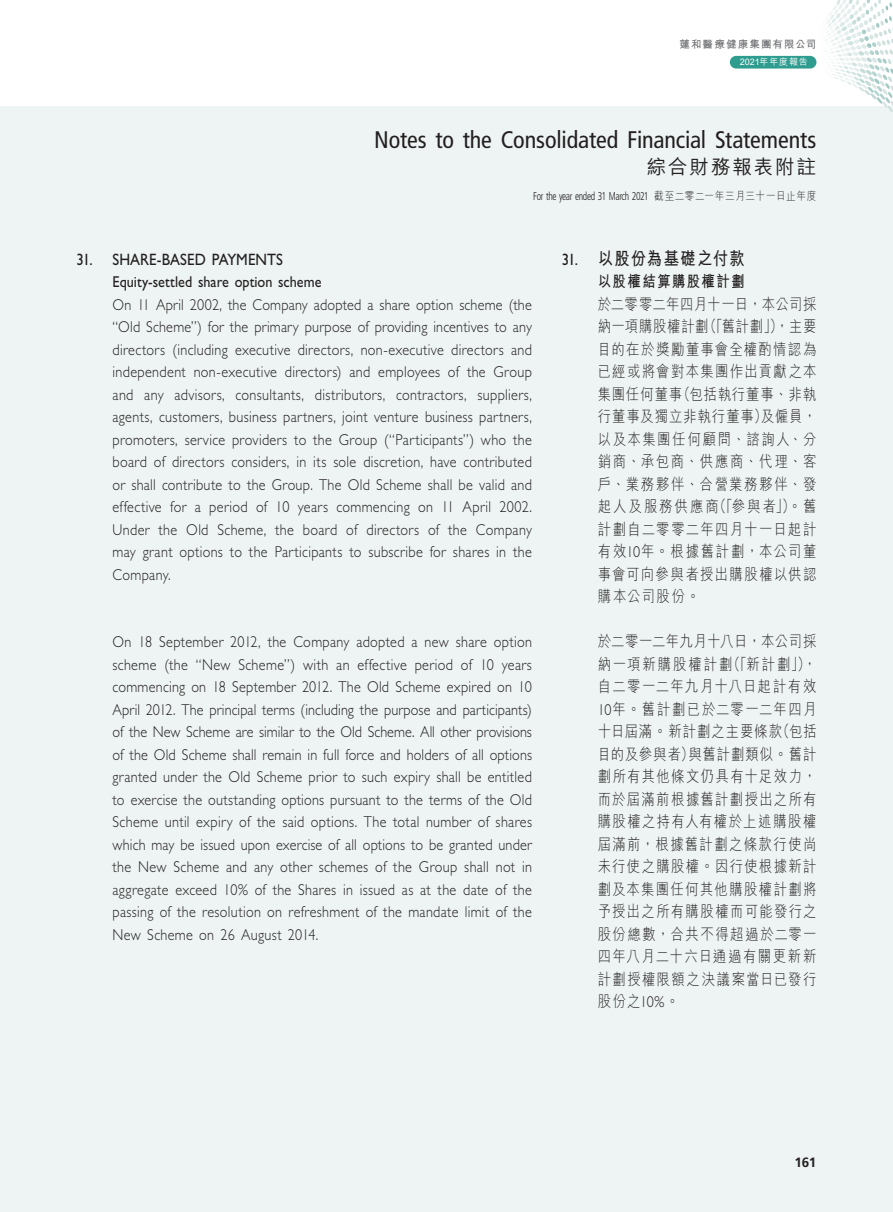
<style>
.page{position:relative;width:893px;height:1212px;background:#fff}
.page>*{position:absolute;margin:0;border:0;box-sizing:border-box;transform-origin:0 0}
.t1{font:condensed 24px "Frutiger LT Std";letter-spacing:-.005em;color:#231f20}
.t2{font:500 19.5px "M Hei HK";letter-spacing:.095em;color:#231f20}
._03_H1{font:700 18px "M Hei HK";letter-spacing:.085em;color:#231f20;scale:.85 1}
._03_H1-2{font:16.5px "Gill Sans Std";color:#231f20;scale:.9 1}
._12___P2{font:300 15.75px/22.5px "Gill Sans Std";letter-spacing:.02em;color:#231f20;text-align:justify;scale:.9 1}
._12___P2-2{font:300 15.75px/22.5px "M Hei HK";letter-spacing:.105em;color:#231f20;text-align:justify;scale:.85 1}
._04___H2{font:15.75px "Gill Sans Std";color:#231f20;scale:.9 1}
._04___H2-2{font:700 15.75px "M Hei HK";letter-spacing:.1em;color:#231f20;scale:.85 1}
.t3{font:700 13.5px "Frutiger LT Std";color:#231f20}
.t4{font:300 condensed 11.25px "Frutiger LT Std";letter-spacing:-.035em;color:#231f20;scale:.85 1}
.t5{font:700 10.5px "M Hei HK";letter-spacing:.1em;color:#6c6d70}
.t6{font:500 9px "M Hei HK";letter-spacing:.04em;color:#fff}
.s1{font-family:"M Hei HK";font-stretch:normal}
.s2{font-family:"Gill Sans Std";font-weight:400;font-size:16.5px}
.s3{font-family:"Gill Sans Std"}
</style>
<div class="page">
<div style="left:730px;top:56px;width:86px;height:13px;background:#2e9c8f;border-radius:6px"></div>
<div style="left:0;top:106px;width:893px;height:1106px;background:#edf4f3"></div>
<svg style="left:808px;top:0;width:85px;height:112px"></svg>
<p class="t5" style="left:679px;top:36px;width:138px">蓮和醫療健康集團有限公司</p>
<p class="t6" style="left:740px;top:56px;width:70px">2021年年度報告</p>
<h1 class="t1" style="left:374px;top:125px;width:444px">Notes to the Consolidated Financial Statements</h1>
<p class="t2" style="left:647px;top:152px;width:171px">綜合財務報表附註</p>
<p class="t4" style="left:533px;top:190px;width:335px">For the year ended 31 March 2021 <span class="s1">截至二零二一年三月三十一日止年度</span></p>
<p class="_03_H1-2" style="left:77px;top:250px;width:231px">31. SHARE-BASED PAYMENTS</p>
<p class="_04___H2" style="left:113px;top:273px;width:234px">Equity-settled share option scheme</p>
<p class="_12___P2" style="left:113px;top:293px;width:468px">On 11 April 2002, the Company adopted a share option scheme (the “Old Scheme”) for the primary purpose of providing incentives to any directors (including executive directors, non-executive directors and independent non-executive directors) and employees of the Group and any advisors, consultants, distributors, contractors, suppliers, agents, customers, business partners, joint venture business partners, promoters, service providers to the Group (“Participants”) who the board of directors considers, in its sole discretion, have contributed or shall contribute to the Group. The Old Scheme shall be valid and effective for a period of 10 years commencing on 11 April 2002.<br>Under the Old Scheme, the board of directors of the Company may grant options to the Participants to subscribe for shares in the Company.</p>
<p class="_12___P2" style="left:113px;top:631px;width:468px">On 18 September 2012, the Company adopted a new share option scheme (the “New Scheme”) with an effective period of 10 years commencing on 18 September 2012. The Old Scheme expired on 10<br>April 2012. The principal terms (including the purpose and participants) of the New Scheme are similar to the Old Scheme. All other provisions of the Old Scheme shall remain in full force and holders of all options granted under the Old Scheme prior to such expiry shall be entitled to exercise the outstanding options pursuant to the terms of the Old Scheme until expiry of the said options. The total number of shares which may be issued upon exercise of all options to be granted under the New Scheme and any other schemes of the Group shall not in aggregate exceed 10% of the Shares in issued as at the date of the passing of the resolution on refreshment of the mandate limit of the New Scheme on 26 August 2014.</p>
<p class="_03_H1" style="left:562px;top:245px;width:217px"><span class="s2">31.</span> 以股份為基礎之付款</p>
<p class="_04___H2-2" style="left:598px;top:270px;width:174px">以股權結算購股權計劃</p>
<p class="_12___P2-2" style="left:598px;top:292px;width:259px">於二零零二年四月十一日，本公司採納一項購股權計劃（「舊計劃」），主要目的在於獎勵董事會全權酌情認為已經或將會對本集團作出貢獻之本集團任何董事（包括執行董事、非執行董事及獨立非執行董事）及僱員，以及本集團任何顧問、諮詢人、分銷商、承包商、供應商、代理、客戶、業務夥伴、合營業務夥伴、發起人及服務供應商（「參與者」）。舊計劃自二零零二年四月十一日起計有效<span class="s3">10</span>年。根據舊計劃，本公司董事會可向參與者授出購股權以供認購本公司股份。</p>
<p class="_12___P2-2" style="left:598px;top:630px;width:259px">於二零一二年九月十八日，本公司採納一項新購股權計劃（「新計劃」），自二零一二年九月十八日起計有效<span class="s3">10</span>年。舊計劃已於二零一二年四月十日屆滿。新計劃之主要條款（包括目的及參與者）與舊計劃類似。舊計劃所有其他條文仍具有十足效力，而於屆滿前根據舊計劃授出之所有購股權之持有人有權於上述購股權屆滿前，根據舊計劃之條款行使尚未行使之購股權。因行使根據新計劃及本集團任何其他購股權計劃將予授出之所有購股權而可能發行之股份總數，合共不得超過於二零一四年八月二十六日通過有關更新新計劃授權限額之決議案當日已發行股份之<span class="s3">10%</span>。</p>
<p class="t3" style="left:794px;top:1154px;width:23px">161</p>
</div>
